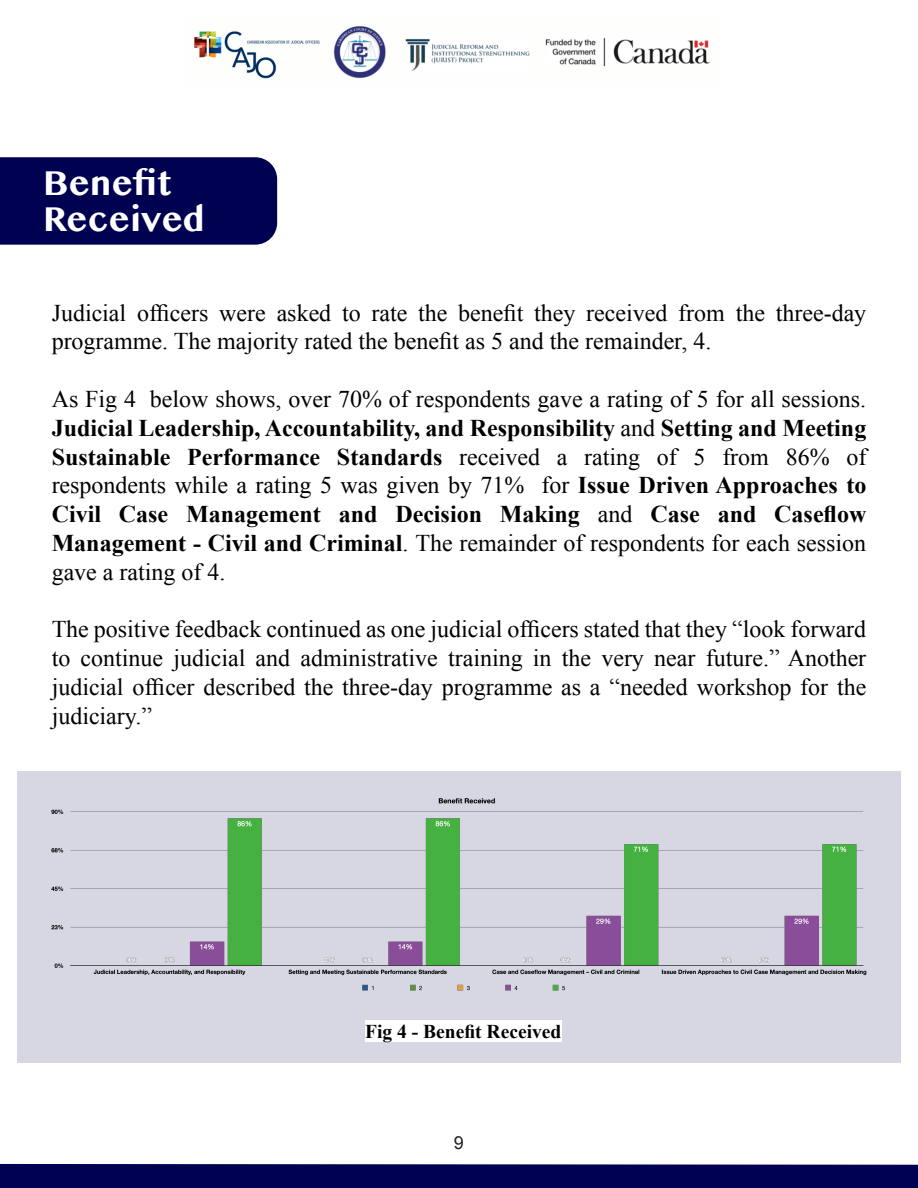
<style>
.page{position:relative;width:918px;height:1188px;background:#fff}
.page>*{position:absolute;margin:0;border:0;box-sizing:border-box;transform-origin:0 0}
.t1{font:700 36px/36px "Gurmukhi MN";color:#fff}
.t2{font:700 24px/28.8px "Times New Roman";color:#000;text-align:justify}
.t3{font:24px/28.8px "Times New Roman";color:#000}
.t4{font:700 19.5px "Times New Roman";color:#000}
.t5{font:18px "Arial";color:#231f20}
.s1{font-weight:400}
</style>
<div class="page">
<div style="left:17px;top:772px;width:884px;height:291px;background:#d7d7e3"></div>
<div style="left:0;top:1164px;width:918px;height:24px;background:#000251"></div>
<div style="left:0;top:157px;width:277px;height:88px;background:#000251"></div>
<img style="left:194px;top:26px;width:516px;height:53px">
<div style="left:365px;top:1020px;width:196px;height:22px;background:#fff"></div>
<img style="left:52px;top:798px;width:814px;height:193px">
<h1 class="t1" style="left:43px;top:164px;width:164px">Benefit<br>Received</h1>
<p class="t3" style="left:52px;top:301px;width:816px">Judicial officers were asked to rate the benefit they received from the three-day programme. The majority rated the benefit as 5 and the remainder, 4.</p>
<p class="t2" style="left:52px;top:387px;width:816px"><span class="s1">As Fig 4 below shows, over 70% of respondents gave a rating of 5 for all sessions.<br></span>Judicial Leadership, Accountability, and Responsibility <span class="s1">and</span> Setting and Meeting Sustainable Performance Standards <span class="s1">received a rating of 5 from 86% of respondents while a rating 5 was given by 71% for</span> Issue Driven Approaches to Civil Case Management and Decision Making <span class="s1">and</span> Case and Caseflow Management - Civil and Criminal<span class="s1">. The remainder of respondents for each session gave a rating of 4.</span></p>
<p class="t3" style="left:52px;top:617px;width:816px;text-align:justify">The positive feedback continued as one judicial officers stated that they “look forward to continue judicial and administrative training in the very near future.” Another judicial officer described the three-day programme as a “needed workshop for the judiciary.”</p>
<p class="t4" style="left:365px;top:1024px;width:198px">Fig 4 - Benefit Received</p>
<p class="t5" style="left:454px;top:1135px;width:12px">9</p>
</div>
